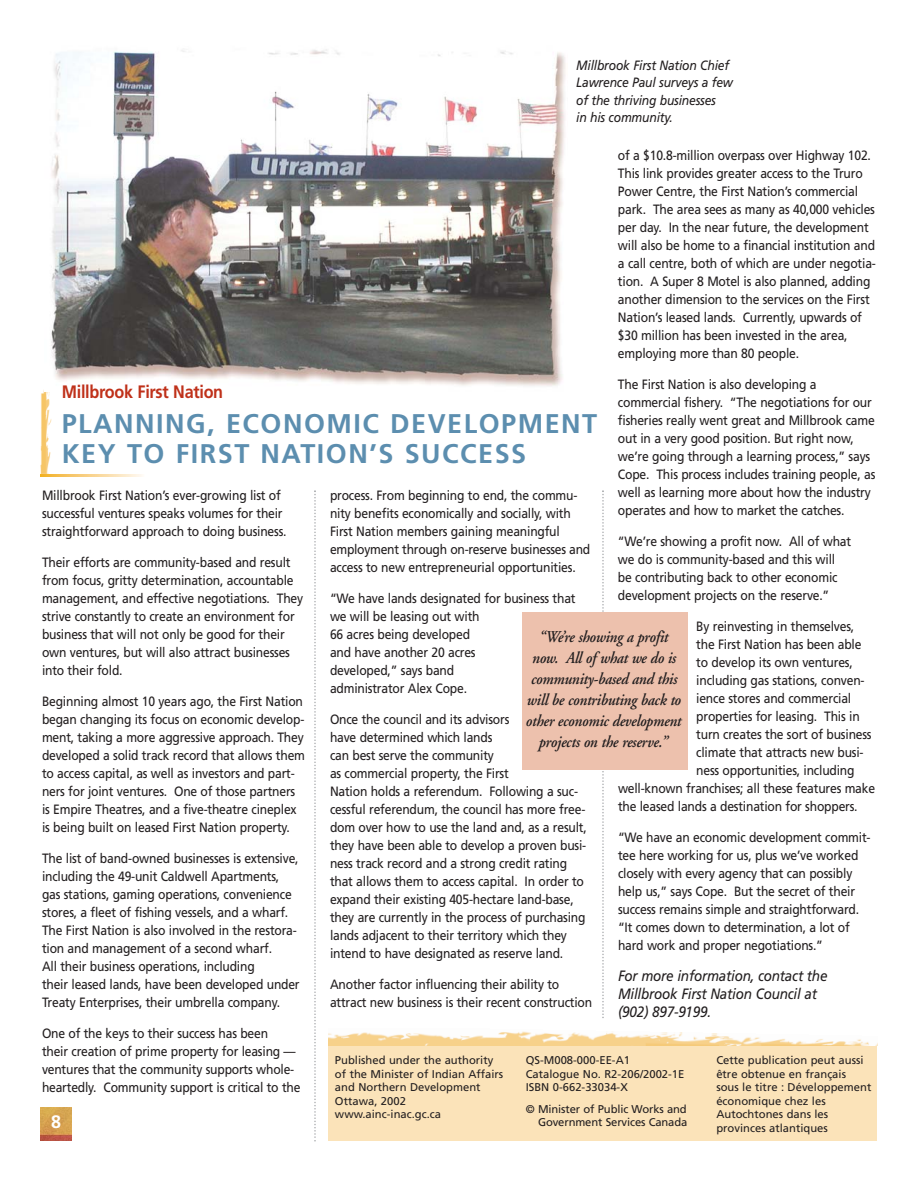
<style>
.page{position:relative;width:918px;height:1188px;background:#fff}
.page>*{position:absolute;margin:0;border:0;box-sizing:border-box;transform-origin:0 0}
.t1{font:700 27px/30px "Frutiger";letter-spacing:.055em;color:#5c8eaf}
.t2{font:700 18px "Frutiger";letter-spacing:-.015em;color:#bf311a;scale:.9 1}
.t3{font:700 18px "Frutiger";color:#fff}
.t4{font:italic 600 16.5px/21px "Adobe Garamond";letter-spacing:-.015em;color:#231f20;text-align:center;scale:.9 1}
.t5{font:italic 15px/18px "Frutiger";letter-spacing:-.015em;color:#231f20;scale:.9 1}
.t6{font:13.5px/18px "Frutiger";letter-spacing:-.015em;color:#231f20;scale:.9 1}
.t7{font:italic 13.5px/17.2px "Frutiger";letter-spacing:-.015em;color:#231f20;scale:.9 1}
.t8{font:11.25px/13.5px "Frutiger";color:#231f20}
</style>
<div class="page">
<img style="left:41px;top:1107px;width:31px;height:34px">
<img style="left:40px;top:390px;width:13px;height:85px">
<img style="left:45px;top:49px;width:521px;height:343px">
<svg style="left:602px;top:490px;width:2px;height:528px"></svg>
<svg style="left:314px;top:490px;width:2px;height:652px"></svg>
<div style="left:522px;top:612px;width:165px;height:158px;background:#edc1ad"></div>
<div style="left:328px;top:1041px;width:550px;height:100px;background:#fbe3b9"></div>
<img style="left:329px;top:1031px;width:549px;height:14px">
<svg style="left:40px;top:475px;width:102px;height:1px"></svg>
<p class="t7" style="left:576px;top:58px;width:176px">Millbrook First Nation Chief<br>Lawrence Paul surveys a few of the thriving businesses<br>in his community.</p>
<p class="t6" style="left:618px;top:147px;width:288px">of a $10.8-million overpass over Highway 102.<br>This link provides greater access to the Truro Power Centre, the First Nation’s commercial park. The area sees as many as 40,000 vehicles per day. In the near future, the development will also be home to a financial institution and a call centre, both of which are under negotia&shy;tion. A Super 8 Motel is also planned, adding another dimension to the services on the First Nation’s leased lands. Currently, upwards of $30 million has been invested in the area, employing more than 80 people.</p>
<p class="t6" style="left:618px;top:376px;width:288px">The First Nation is also developing a commercial fishery. “The negotiations for our fisheries really went great and Millbrook came out in a very good position. But right now, we’re going through a learning process,” says Cope. This process includes training people, as well as learning more about how the industry operates and how to market the catches.</p>
<p class="t6" style="left:618px;top:533px;width:261px">“We’re showing a profit now. All of what we do is community-based and this will be contributing back to other economic development projects on the reserve.”</p>
<p class="t6" style="left:696px;top:618px;width:177px">By reinvesting in themselves,</p>
<p class="t6" style="left:696px;top:636px;width:185px">the First Nation has been able</p>
<p class="t6" style="left:696px;top:654px;width:175px">to develop its own ventures,</p>
<p class="t6" style="left:696px;top:672px;width:189px">including gas stations, conven-</p>
<p class="t6" style="left:696px;top:690px;width:174px">ience stores and commercial</p>
<p class="t6" style="left:696px;top:708px;width:183px">properties for leasing. This in</p>
<p class="t6" style="left:696px;top:726px;width:196px">turn creates the sort of business</p>
<p class="t6" style="left:696px;top:744px;width:187px">climate that attracts new busi-</p>
<p class="t6" style="left:696px;top:762px;width:177px">ness opportunities, including</p>
<p class="t6" style="left:618px;top:780px;width:287px">well-known franchises; all these features make</p>
<p class="t6" style="left:618px;top:798px;width:268px">the leased lands a destination for shoppers.</p>
<p class="t6" style="left:618px;top:829px;width:282px">“We have an economic development commit&shy;tee here working for us, plus we’ve worked closely with every agency that can possibly help us,” says Cope. But the secret of their success remains simple and straightforward. “It comes down to determination, a lot of hard work and proper negotiations.”</p>
<p class="t5" style="left:618px;top:968px;width:234px">For more information, contact the<br>Millbrook First Nation Council at (902) 897-9199.</p>
<h2 class="t2" style="left:62px;top:385px;width:181px">Millbrook First Nation</h2>
<h1 class="t1" style="left:62px;top:411px;width:537px">PLANNING, ECONOMIC DEVELOPMENT<br>KEY TO FIRST NATION’S SUCCESS</h1>
<p class="t6" style="left:42px;top:487px;width:273px">Millbrook First Nation’s ever-growing list of successful ventures speaks volumes for their straightforward approach to doing business.</p>
<p class="t6" style="left:42px;top:554px;width:292px">Their efforts are community-based and result from focus, gritty determination, accountable management, and effective negotiations. They strive constantly to create an environment for business that will not only be good for their own ventures, but will also attract businesses into their fold.</p>
<p class="t6" style="left:42px;top:693px;width:294px">Beginning almost 10 years ago, the First Nation began changing its focus on economic develop&shy;ment, taking a more aggressive approach. They developed a solid track record that allows them to access capital, as well as investors and part&shy;ners for joint ventures. One of those partners is Empire Theatres, and a five-theatre cineplex is being built on leased First Nation property.</p>
<p class="t6" style="left:42px;top:850px;width:288px">The list of band-owned businesses is extensive, including the 49-unit Caldwell Apartments, gas stations, gaming operations, convenience stores, a fleet of fishing vessels, and a wharf.<br>The First Nation is also involved in the restora&shy;tion and management of a second wharf.<br>All their business operations, including<br>their leased lands, have been developed under Treaty Enterprises, their umbrella company.</p>
<p class="t6" style="left:42px;top:1025px;width:289px">One of the keys to their success has been<br>their creation of prime property for leasing — ventures that the community supports whole&shy;heartedly. Community support is critical to the</p>
<h2 class="t3" style="left:51px;top:1114px;width:12px">8</h2>
<p class="t6" style="left:330px;top:487px;width:291px">process. From beginning to end, the commu&shy;nity benefits economically and socially, with First Nation members gaining meaningful employment through on-reserve businesses and access to new entrepreneurial opportunities.</p>
<p class="t6" style="left:330px;top:590px;width:274px">“We have lands designated for business that we will be leasing out with<br>66 acres being developed<br>and have another 20 acres<br>developed,” says band<br>administrator Alex Cope.</p>
<p class="t6" style="left:330px;top:711px;width:287px">Once the council and its advisors<br>have determined which lands<br>can best serve the community<br>as commercial property, the First<br>Nation holds a referendum. Following a suc&shy;cessful referendum, the council has more free&shy;dom over how to use the land and, as a result, they have been able to develop a proven busi&shy;ness track record and a strong credit rating that allows them to access capital. In order to expand their existing 405-hectare land-base, they are currently in the process of purchasing lands adjacent to their territory which they intend to have designated as reserve land.</p>
<p class="t6" style="left:330px;top:976px;width:293px">Another factor influencing their ability to attract new business is their recent construction</p>
<p class="t4" style="left:526px;top:628px;width:174px">“We’re showing a profit now. All of what we do is community-based and this will be contributing back to other economic development projects on the reserve.”</p>
<p class="t8" style="left:335px;top:1055px;width:170px">Published under the authority of the Minister of Indian Affairs and Northern Development<br>Ottawa, 2002 www.ainc-inac.gc.ca</p>
<p class="t8" style="left:526px;top:1055px;width:160px">QS-M008-000-EE-A1<br>Catalogue No. R2-206/2002-1E<br>ISBN 0-662-33034-X</p>
<p class="t8" style="left:716px;top:1055px;width:157px">Cette publication peut aussi être obtenue en français<br>sous le titre : Développement économique chez les<br>Autochtones dans les provinces atlantiques</p>
<p class="t8" style="left:526px;top:1103px;width:163px;text-align:right">© Minister of Public Works and<br>Government Services Canada</p>
</div>
